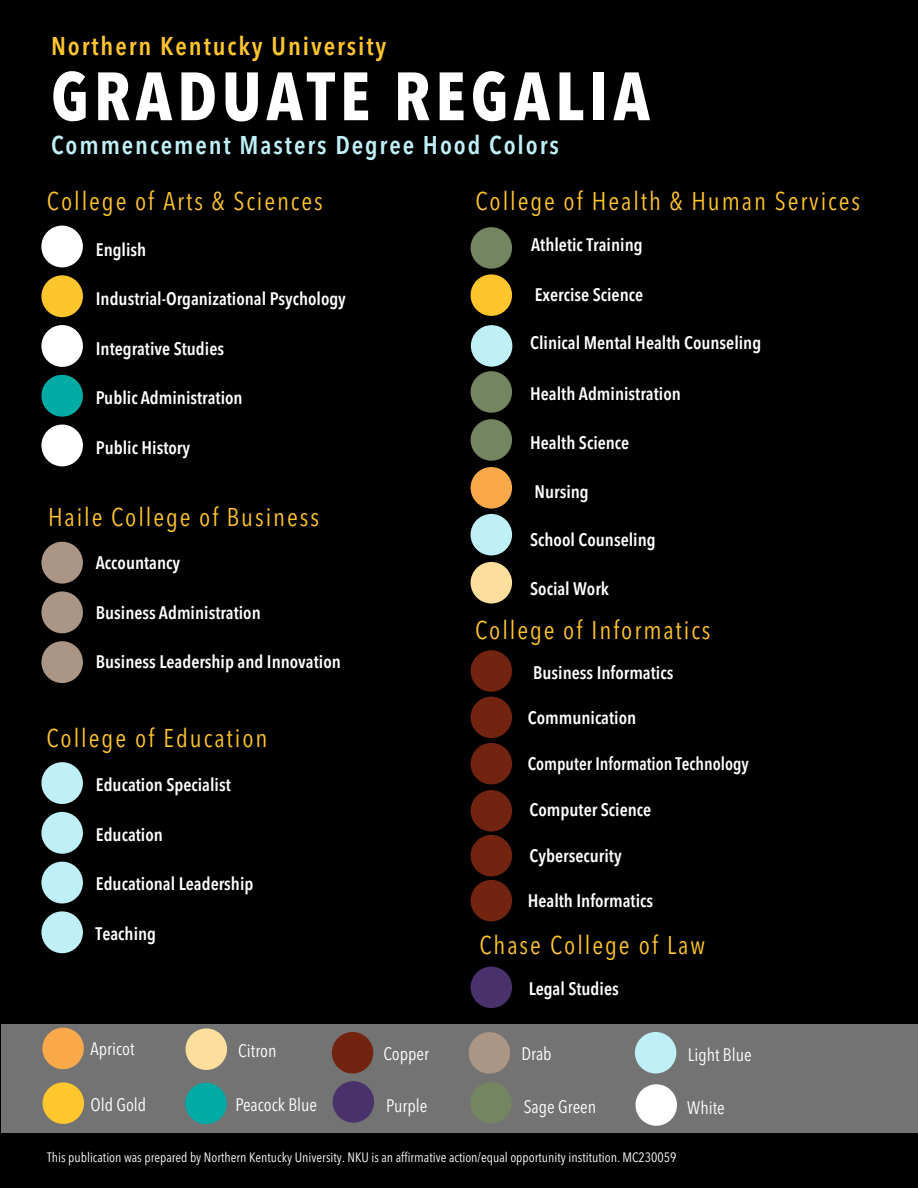
<style>
.page{position:relative;width:918px;height:1188px;background:#000}
.page>*{position:absolute;margin:0;border:0;box-sizing:border-box;transform-origin:0 0}
.t1{font:700 condensed 67.5px "Avenir Next LT Pro";letter-spacing:.075em;color:#fff}
.t2{font:condensed 25.5px "Avenir Next LT Pro";letter-spacing:.075em;color:#ffc52d}
.t3{font:600 condensed 25.5px "Avenir Next LT Pro";letter-spacing:.075em;color:#c0f0f7}
.t4{font:600 condensed 25.5px "Avenir Next LT Pro";letter-spacing:.075em;color:#ffc52d}
.t5{font:600 condensed 18px "Avenir Next LT Pro";color:#fff}
.t6{font:condensed 18px "Avenir Next LT Pro";color:#fff}
.t7{font:600 condensed 18px "Avenir Next LT Pro";color:#fff;scale:.95 1}
.t8{font:condensed 13.5px "Avenir Next LT Pro";color:#fff}
</style>
<div class="page">
<div style="left:2px;top:1024px;width:916px;height:109px;background:#737373"></div>
<div style="left:41px;top:911px;width:42px;height:42px;background:#c0f0f7;border-radius:50%"></div>
<div style="left:41px;top:862px;width:42px;height:41px;background:#c0f0f7;border-radius:50%"></div>
<div style="left:41px;top:812px;width:42px;height:42px;background:#c0f0f7;border-radius:50%"></div>
<div style="left:41px;top:762px;width:42px;height:42px;background:#c0f0f7;border-radius:50%"></div>
<div style="left:41px;top:641px;width:42px;height:42px;background:#ab9685;border-radius:50%"></div>
<div style="left:41px;top:591px;width:42px;height:42px;background:#ab9685;border-radius:50%"></div>
<div style="left:41px;top:542px;width:42px;height:42px;background:#ab9685;border-radius:50%"></div>
<div style="left:41px;top:375px;width:42px;height:42px;background:#00aba6;border-radius:50%"></div>
<div style="left:41px;top:425px;width:42px;height:41px;background:#fff;border-radius:50%"></div>
<div style="left:41px;top:325px;width:42px;height:42px;background:#fff;border-radius:50%"></div>
<div style="left:41px;top:275px;width:42px;height:42px;background:#ffc52d;border-radius:50%"></div>
<div style="left:41px;top:226px;width:42px;height:41px;background:#fff;border-radius:50%"></div>
<div style="left:471px;top:967px;width:41px;height:41px;background:#49326b;border-radius:50%"></div>
<div style="left:471px;top:880px;width:41px;height:41px;background:#722410;border-radius:50%"></div>
<div style="left:471px;top:790px;width:41px;height:42px;background:#722410;border-radius:50%"></div>
<div style="left:471px;top:743px;width:41px;height:41px;background:#722410;border-radius:50%"></div>
<div style="left:471px;top:697px;width:41px;height:41px;background:#722410;border-radius:50%"></div>
<div style="left:471px;top:650px;width:41px;height:42px;background:#722410;border-radius:50%"></div>
<div style="left:471px;top:467px;width:41px;height:42px;background:#faa94a;border-radius:50%"></div>
<div style="left:471px;top:514px;width:41px;height:41px;background:#c0f0f7;border-radius:50%"></div>
<div style="left:471px;top:562px;width:41px;height:41px;background:#fddf9d;border-radius:50%"></div>
<div style="left:471px;top:274px;width:41px;height:42px;background:#ffc52d;border-radius:50%"></div>
<div style="left:471px;top:325px;width:41px;height:42px;background:#c0f0f7;border-radius:50%"></div>
<div style="left:469px;top:1032px;width:41px;height:42px;background:#ab9685;border-radius:50%"></div>
<div style="left:186px;top:1028px;width:41px;height:42px;background:#fddf9d;border-radius:50%"></div>
<div style="left:43px;top:1082px;width:41px;height:42px;background:#ffc72c;border-radius:50%"></div>
<div style="left:42px;top:1028px;width:42px;height:41px;background:#faa94a;border-radius:50%"></div>
<div style="left:332px;top:1032px;width:41px;height:42px;background:#722410;border-radius:50%"></div>
<div style="left:636px;top:1084px;width:41px;height:42px;background:#fff;border-radius:50%"></div>
<div style="left:635px;top:1032px;width:41px;height:42px;background:#c0f0f7;border-radius:50%"></div>
<div style="left:185px;top:1083px;width:42px;height:41px;background:#00aba6;border-radius:50%"></div>
<div style="left:470px;top:1082px;width:42px;height:42px;background:#738561;border-radius:50%"></div>
<div style="left:333px;top:1081px;width:41px;height:42px;background:#49326b;border-radius:50%"></div>
<div style="left:471px;top:371px;width:41px;height:42px;background:#738561;border-radius:50%"></div>
<div style="left:471px;top:419px;width:41px;height:42px;background:#738561;border-radius:50%"></div>
<div style="left:471px;top:835px;width:41px;height:41px;background:#722410;border-radius:50%"></div>
<div style="left:471px;top:227px;width:41px;height:42px;background:#738561;border-radius:50%"></div>
<h2 class="t4" style="left:51px;top:31px;width:337px">Northern Kentucky University</h2>
<h1 class="t1" style="left:51px;top:55px;width:600px">GRADUATE REGALIA</h1>
<h2 class="t3" style="left:51px;top:130px;width:509px">Commencement Masters Degree Hood Colors</h2>
<h2 class="t2" style="left:47px;top:186px;width:277px">College of Arts &amp; Sciences</h2>
<p class="t5" style="left:96px;top:238px;width:52px">English</p>
<p class="t5" style="left:96px;top:288px;width:252px">Industrial-Organizational Psychology</p>
<p class="t5" style="left:96px;top:337px;width:130px">Integrative Studies</p>
<p class="t5" style="left:96px;top:387px;width:148px">Public Administration</p>
<p class="t5" style="left:96px;top:436px;width:96px">Public History</p>
<h2 class="t2" style="left:48px;top:501px;width:273px">Haile College of Business</h2>
<p class="t5" style="left:96px;top:552px;width:86px">Accountancy</p>
<p class="t5" style="left:96px;top:601px;width:166px">Business Administration</p>
<p class="t5" style="left:96px;top:651px;width:247px">Business Leadership and Innovation</p>
<h2 class="t2" style="left:47px;top:723px;width:222px">College of Education</h2>
<p class="t5" style="left:96px;top:774px;width:137px">Education Specialist</p>
<p class="t5" style="left:96px;top:823px;width:69px">Education</p>
<p class="t5" style="left:96px;top:872px;width:159px">Educational Leadership</p>
<p class="t5" style="left:96px;top:922px;width:62px">Teaching</p>
<h2 class="t2" style="left:475px;top:186px;width:386px">College of Health &amp; Human Services</h2>
<p class="t5" style="left:531px;top:233px;width:113px">Athletic Training</p>
<p class="t5" style="left:535px;top:283px;width:110px">Exercise Science</p>
<p class="t5" style="left:530px;top:332px;width:233px">Clinical Mental Health Counseling</p>
<p class="t5" style="left:530px;top:382px;width:152px">Health Administration</p>
<p class="t5" style="left:530px;top:432px;width:101px">Health Science</p>
<p class="t5" style="left:535px;top:480px;width:56px">Nursing</p>
<p class="t5" style="left:530px;top:529px;width:127px">School Counseling</p>
<p class="t5" style="left:530px;top:577px;width:80px">Social Work</p>
<h2 class="t2" style="left:475px;top:615px;width:237px">College of Informatics</h2>
<p class="t5" style="left:533px;top:661px;width:142px">Business Informatics</p>
<p class="t5" style="left:528px;top:707px;width:110px">Communication</p>
<p class="t7" style="left:528px;top:753px;width:234px">Computer Information Technology</p>
<p class="t5" style="left:530px;top:799px;width:123px">Computer Science</p>
<p class="t5" style="left:530px;top:844px;width:94px">Cybersecurity</p>
<p class="t5" style="left:528px;top:890px;width:127px">Health Informatics</p>
<h2 class="t2" style="left:479px;top:929px;width:227px">Chase College of Law</h2>
<p class="t5" style="left:529px;top:978px;width:91px">Legal Studies</p>
<p class="t6" style="left:90px;top:1038px;width:46px">Apricot</p>
<p class="t6" style="left:384px;top:1043px;width:47px">Copper</p>
<p class="t6" style="left:238px;top:1040px;width:40px">Citron</p>
<p class="t6" style="left:521px;top:1043px;width:32px">Drab</p>
<p class="t6" style="left:688px;top:1044px;width:65px">Light Blue</p>
<p class="t6" style="left:235px;top:1094px;width:83px">Peacock Blue</p>
<p class="t6" style="left:386px;top:1095px;width:43px">Purple</p>
<p class="t6" style="left:524px;top:1095px;width:74px">Sage Green</p>
<p class="t8" style="left:47px;top:1149px;width:631px">This publication was prepared by Northern Kentucky University. NKU is an affirmative action/equal opportunity institution. MC230059</p>
<p class="t6" style="left:91px;top:1094px;width:57px">Old Gold</p>
<p class="t6" style="left:687px;top:1097px;width:39px">White</p>
</div>
